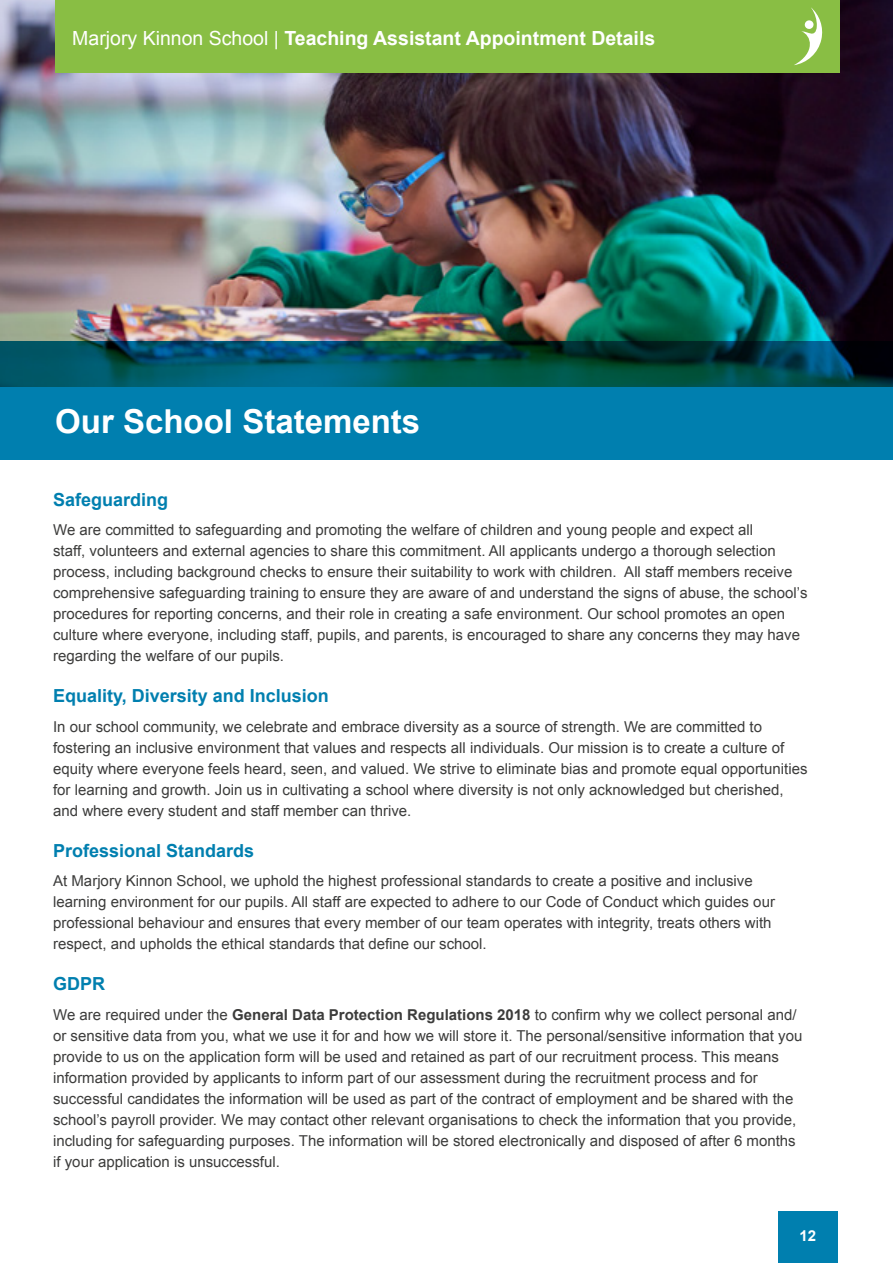
<style>
.page{position:relative;width:893px;height:1263px;background:#fff}
.page>*{position:absolute;margin:0;border:0;box-sizing:border-box;transform-origin:0 0}
.t1{font:700 33px "Arial";color:#fff}
.t2{font:700 19.5px "Arial";color:#fff}
.t3{font:700 18px "Arial";color:#007faf}
.t4{font:15px/21px "Arial";color:#3c3c3b}
.t5{font:700 15px "Arial";color:#fff}
.s1{font-weight:400}
.s2{font-weight:700}
</style>
<div class="page">
<img style="left:0;top:0;width:893px;height:341px">
<svg style="left:0;top:341px;width:893px;height:46px;background:#004a53"></svg>
<div style="left:0;top:387px;width:893px;height:73px;background:#007faf"></div>
<div style="left:55px;top:0;width:785px;height:72px;background:#89be44"></div>
<div style="left:778px;top:1212px;width:60px;height:51px;background:#007faf"></div>
<svg style="left:794px;top:7px;width:29px;height:58px"></svg>
<svg style="left:804px;top:20px;width:10px;height:9px"></svg>
<h2 class="t2" style="left:72px;top:25px;width:584px"><span class="s1">Marjory Kinnon School |</span> Teaching Assistant Appointment Details</h2>
<h1 class="t1" style="left:55px;top:399px;width:366px">Our School Statements</h1>
<p class="t3" style="left:53px;top:487px;width:117px">Safeguarding</p>
<p class="t4" style="left:53px;top:519px;width:756px">We are committed to safeguarding and promoting the welfare of children and young people and expect all<br>staff, volunteers and external agencies to share this commitment. All applicants undergo a thorough selection process, including background checks to ensure their suitability to work with children. All staff members receive comprehensive safeguarding training to ensure they are aware of and understand the signs of abuse, the school’s procedures for reporting concerns, and their role in creating a safe environment. Our school promotes an open culture where everyone, including staff, pupils, and parents, is encouraged to share any concerns they may have regarding the welfare of our pupils.</p>
<p class="t3" style="left:53px;top:684px;width:277px">Equality, Diversity and Inclusion</p>
<p class="t4" style="left:53px;top:716px;width:756px">In our school community, we celebrate and embrace diversity as a source of strength. We are committed to fostering an inclusive environment that values and respects all individuals. Our mission is to create a culture of equity where everyone feels heard, seen, and valued. We strive to eliminate bias and promote equal opportunities for learning and growth. Join us in cultivating a school where diversity is not only acknowledged but cherished, and where every student and staff member can thrive.</p>
<p class="t3" style="left:53px;top:838px;width:203px">Professional Standards</p>
<p class="t4" style="left:53px;top:870px;width:723px">At Marjory Kinnon School, we uphold the highest professional standards to create a positive and inclusive learning environment for our pupils. All staff are expected to adhere to our Code of Conduct which guides our professional behaviour and ensures that every member of our team operates with integrity, treats others with respect, and upholds the ethical standards that define our school.</p>
<p class="t3" style="left:53px;top:972px;width:54px">GDPR</p>
<p class="t4" style="left:53px;top:1004px;width:751px">We are required under the <span class="s2">General Data Protection Regulations 2018</span> to confirm why we collect personal and/ or sensitive data from you, what we use it for and how we will store it. The personal/sensitive information that you provide to us on the application form will be used and retained as part of our recruitment process. This means information provided by applicants to inform part of our assessment during the recruitment process and for successful candidates the information will be used as part of the contract of employment and be shared with the school’s payroll provider. We may contact other relevant organisations to check the information that you provide, including for safeguarding purposes. The information will be stored electronically and disposed of after 6 months if your application is unsuccessful.</p>
<p class="t5" style="left:800px;top:1225px;width:18px">12</p>
</div>
